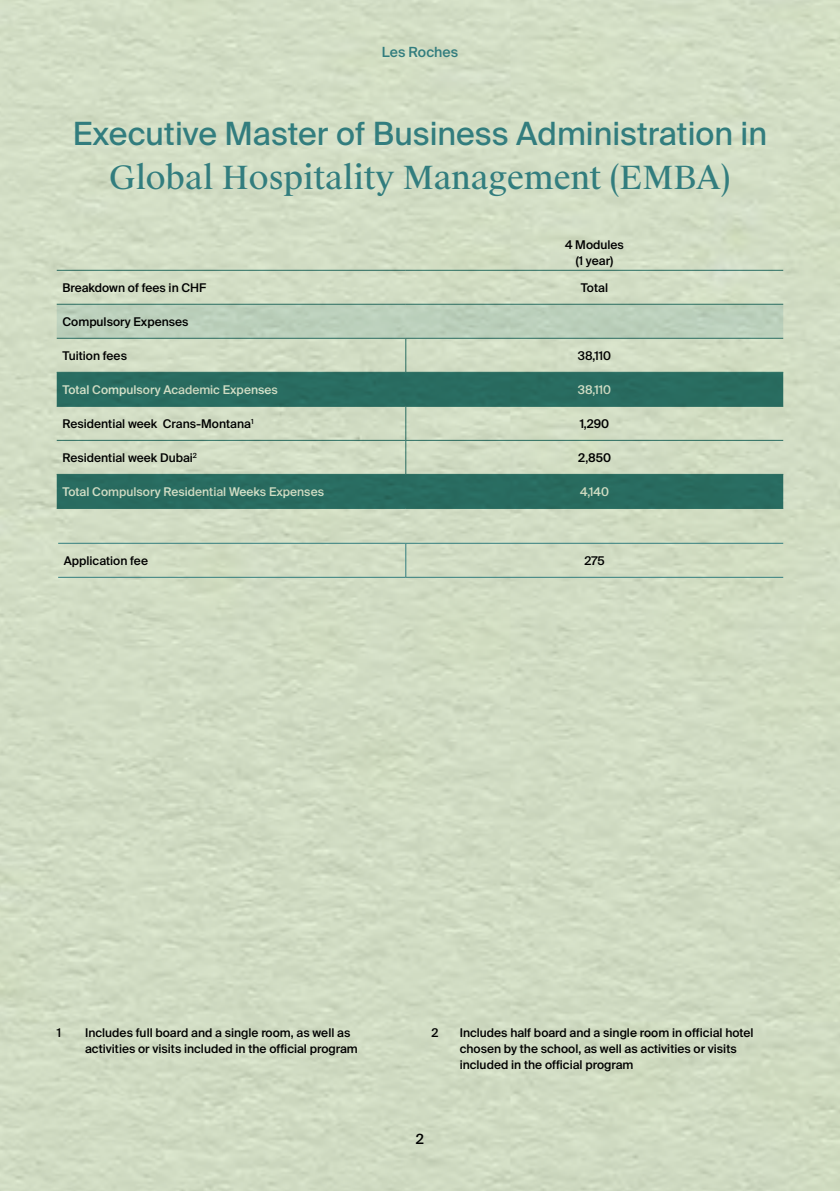
<style>
.page{position:relative;width:840px;height:1191px;background:#fff}
.page>*{position:absolute;margin:0;border:0;box-sizing:border-box;transform-origin:0 0}
.t1{font:32px "Suisse Intl";color:#327d7e}
.t2{font:32px "Suisse Works";color:#327d7e}
.t3{font:500 14px "Suisse Intl";color:#327d7e}
.t4{font:500 14px "Suisse Intl";color:#000}
.t5{font:500 12px/16px "Suisse Intl";color:#000}
.t6{font:500 12px "Suisse Intl";color:#fff}
</style>
<div class="page">
<div style="left:0;top:0;width:839px;height:1191px;background:#d1dcc3"></div>
<div style="left:57px;top:305px;width:725px;height:33px;background:#bbd0bb"></div>
<svg style="left:57px;top:373px;width:725px;height:135px;background:#7ca391"></svg>
<hr style="left:405px;top:406px;width:1px;height:34px;background:#327d7e">
<hr style="left:405px;top:440px;width:1px;height:34px;background:#327d7e">
<hr style="left:405px;top:338px;width:1px;height:34px;background:#327d7e">
<hr style="left:57px;top:270px;width:348px;height:1px;background:#327d7e">
<hr style="left:405px;top:270px;width:377px;height:1px;background:#327d7e">
<hr style="left:57px;top:304px;width:348px;height:1px;background:#327d7e">
<hr style="left:405px;top:304px;width:377px;height:1px;background:#327d7e">
<hr style="left:57px;top:338px;width:348px;height:1px;background:#327d7e">
<hr style="left:405px;top:338px;width:377px;height:1px;background:#327d7e">
<hr style="left:57px;top:372px;width:348px;height:1px;background:#327d7e">
<hr style="left:405px;top:372px;width:377px;height:1px;background:#327d7e">
<hr style="left:57px;top:406px;width:348px;height:1px;background:#327d7e">
<hr style="left:57px;top:440px;width:348px;height:1px;background:#327d7e">
<hr style="left:405px;top:406px;width:377px;height:1px;background:#327d7e">
<hr style="left:405px;top:440px;width:377px;height:1px;background:#327d7e">
<hr style="left:57px;top:474px;width:348px;height:1px;background:#327d7e">
<hr style="left:57px;top:508px;width:348px;height:1px;background:#327d7e">
<hr style="left:405px;top:474px;width:377px;height:1px;background:#327d7e">
<hr style="left:405px;top:508px;width:377px;height:1px;background:#327d7e">
<hr style="left:58px;top:543px;width:347px;height:1px;background:#327d7e">
<hr style="left:405px;top:543px;width:1px;height:34px;background:#327d7e">
<hr style="left:405px;top:543px;width:377px;height:1px;background:#327d7e">
<hr style="left:58px;top:577px;width:347px;height:1px;background:#327d7e">
<hr style="left:405px;top:577px;width:377px;height:1px;background:#327d7e">
<p class="t3" style="left:381px;top:44px;width:78px">Les Roches</p>
<h1 class="t1" style="left:73px;top:115px;width:695px">Executive Master of Business Administration in</h1>
<h1 class="t2" style="left:109px;top:158px;width:622px">Global Hospitality Management (EMBA)</h1>
<p class="t5" style="left:564px;top:236px;width:60px;text-align:center">4 Modules (1 year)</p>
<p class="t5" style="left:62px;top:280px;width:145px">Breakdown of fees in CHF</p>
<p class="t5" style="left:580px;top:280px;width:29px">Total</p>
<p class="t5" style="left:62px;top:314px;width:128px">Compulsory Expenses</p>
<p class="t5" style="left:62px;top:348px;width:66px">Tuition fees</p>
<p class="t5" style="left:577px;top:348px;width:35px">38,110</p>
<p class="t6" style="left:62px;top:383px;width:217px">Total Compulsory Academic Expenses</p>
<p class="t6" style="left:577px;top:383px;width:35px">38,110</p>
<p class="t5" style="left:62px;top:416px;width:192px">Residential week Crans-Montana<sup>1</sup></p>
<p class="t5" style="left:579px;top:416px;width:31px">1,290</p>
<p class="t5" style="left:62px;top:450px;width:136px">Residential week Dubai<sup>2</sup></p>
<p class="t5" style="left:577px;top:450px;width:34px">2,850</p>
<p class="t6" style="left:62px;top:485px;width:263px">Total Compulsory Residential Weeks Expenses</p>
<p class="t6" style="left:580px;top:485px;width:30px">4,140</p>
<p class="t5" style="left:64px;top:553px;width:86px">Application fee</p>
<p class="t5" style="left:584px;top:553px;width:22px">275</p>
<p class="t5" style="left:57px;top:1024px;width:6px">1</p>
<p class="t5" style="left:85px;top:1024px;width:274px">Includes full board and a single room, as well as activities or visits included in the official program</p>
<p class="t5" style="left:431px;top:1024px;width:8px">2</p>
<p class="t5" style="left:459px;top:1024px;width:295px">Includes half board and a single room in official hotel chosen by the school, as well as activities or visits included in the official program</p>
<p class="t4" style="left:416px;top:1131px;width:10px">2</p>
</div>
